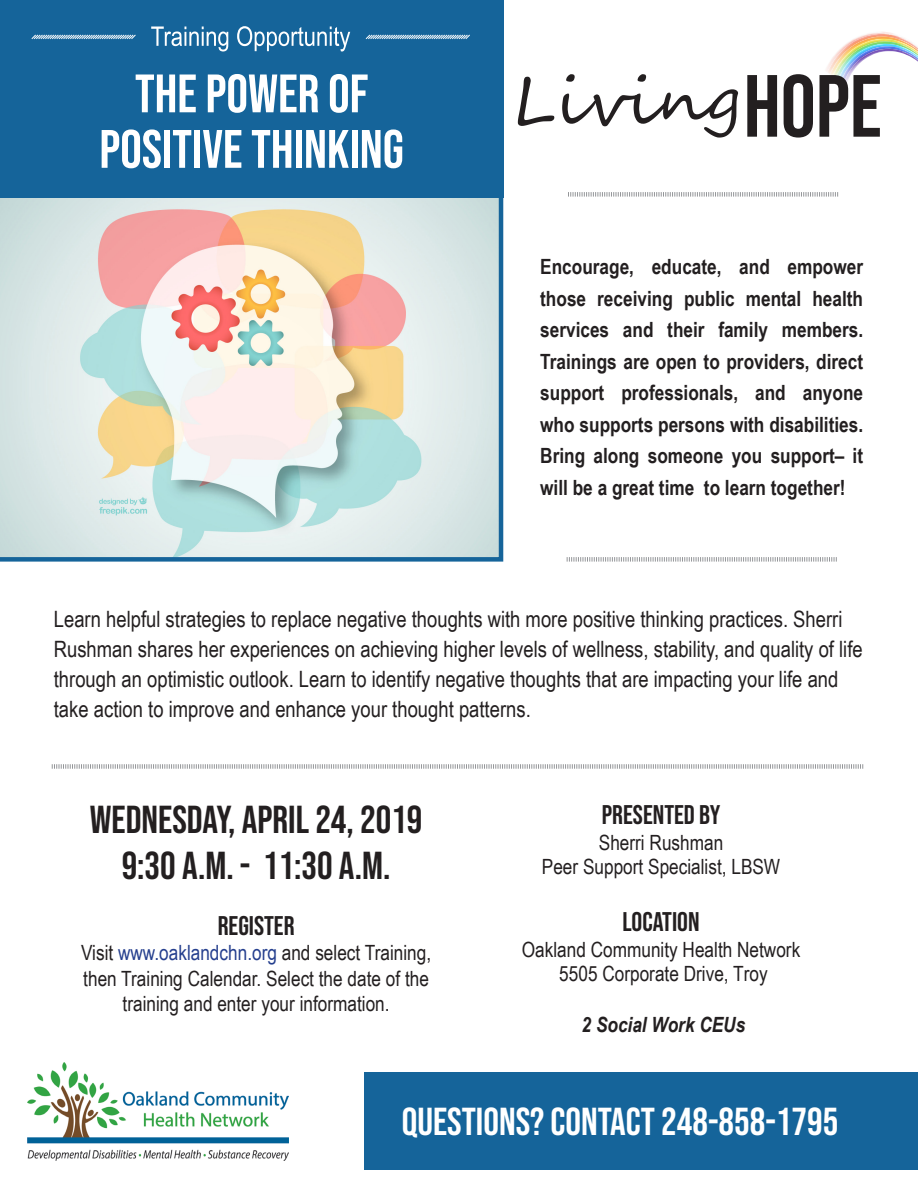
<style>
.page{position:relative;width:918px;height:1188px;background:#fff}
.page>*{position:absolute;margin:0;border:0;box-sizing:border-box;transform-origin:0 0}
.t1{font:54px "Bebas Neue";color:#fff}
.t2{font:39px "Bebas Neue";color:#231f20}
.t3{font:39px "Bebas Neue";color:#fff}
.t4{font:27px "Bebas Neue";color:#231f20}
.t5{font:22.5px/30px "Arial Narrow";color:#231f20}
.t6{font:700 21px/31.5px "Arial Narrow";color:#231f20;text-align:justify}
.t7{font:21px/25.2px "Arial Narrow";color:#231f20;text-align:center}
.t8{font:italic 700 21px "Arial Narrow";color:#231f20}
.s1{color:#253f8e}
</style>
<div class="page">
<svg style="left:0;top:197px;width:503px;height:365px;background:#dadbd4"></svg>
<img style="left:27px;top:1063px;width:261px;height:98px">
<div style="left:0;top:0;width:503px;height:197px;background:#15649a"></div>
<img style="left:827px;top:34px;width:75px;height:40px">
<img style="left:830px;top:37px;width:77px;height:37px">
<img style="left:833px;top:39px;width:79px;height:35px">
<img style="left:835px;top:42px;width:80px;height:32px">
<img style="left:838px;top:44px;width:79px;height:30px">
<img style="left:841px;top:46px;width:77px;height:28px">
<svg style="left:747px;top:74px;width:133px;height:64px"></svg>
<svg style="left:518px;top:74px;width:220px;height:64px"></svg>
<svg style="left:151px;top:26px;width:199px;height:26px"></svg>
<svg style="left:31px;top:34px;width:105px;height:5px"></svg>
<svg style="left:365px;top:34px;width:105px;height:5px"></svg>
<div style="left:364px;top:1072px;width:554px;height:98px;background:#15649a"></div>
<svg style="left:568px;top:192px;width:270px;height:5px"></svg>
<svg style="left:567px;top:557px;width:270px;height:5px"></svg>
<svg style="left:51px;top:764px;width:813px;height:5px"></svg>
<p class="t1" style="left:135px;top:63px;width:235px">THE POWER OF</p>
<p class="t1" style="left:99px;top:119px;width:306px">POSITIVE THINKING</p>
<p class="t6" style="left:540px;top:250px;width:324px">Encourage, educate, and empower those receiving public mental health services and their family members.<br>Trainings are open to providers, direct support professionals, and anyone who supports persons with disabilities.<br>Bring along someone you support– it will be a great time to learn together!</p>
<p class="t5" style="left:54px;top:603px;width:810px">Learn helpful strategies to replace negative thoughts with more positive thinking practices. Sherri Rushman shares her experiences on achieving higher levels of wellness, stability, and quality of life through an optimistic outlook. Learn to identify negative thoughts that are impacting your life and take action to improve and enhance your thought patterns.</p>
<p class="t2" style="left:90px;top:797px;width:334px">WEDNESDAY, APRIL 24, 2019</p>
<p class="t2" style="left:122px;top:844px;width:270px">9:30 A.M. - 11:30 A.M.</p>
<p class="t4" style="left:218px;top:911px;width:78px">REGISTER</p>
<p class="t7" style="left:81px;top:940px;width:352px">Visit <span class="s1">www.oaklandchn.org</span> and select Training, then Training Calendar. Select the date of the training and enter your information.</p>
<p class="t4" style="left:602px;top:799px;width:120px">PRESENTED BY</p>
<p class="t7" style="left:542px;top:829px;width:240px;line-height:24.2px">Sherri Rushman<br>Peer Support Specialist, LBSW</p>
<p class="t4" style="left:622px;top:907px;width:79px">LOCATION</p>
<p class="t7" style="left:522px;top:937px;width:280px;line-height:24.2px">Oakland Community Health Network<br>5505 Corporate Drive, Troy</p>
<p class="t8" style="left:582px;top:1009px;width:165px">2 Social Work CEUs</p>
<p class="t3" style="left:402px;top:1100px;width:438px">QUESTIONS? CONTACT 248-858-1795</p>
</div>
